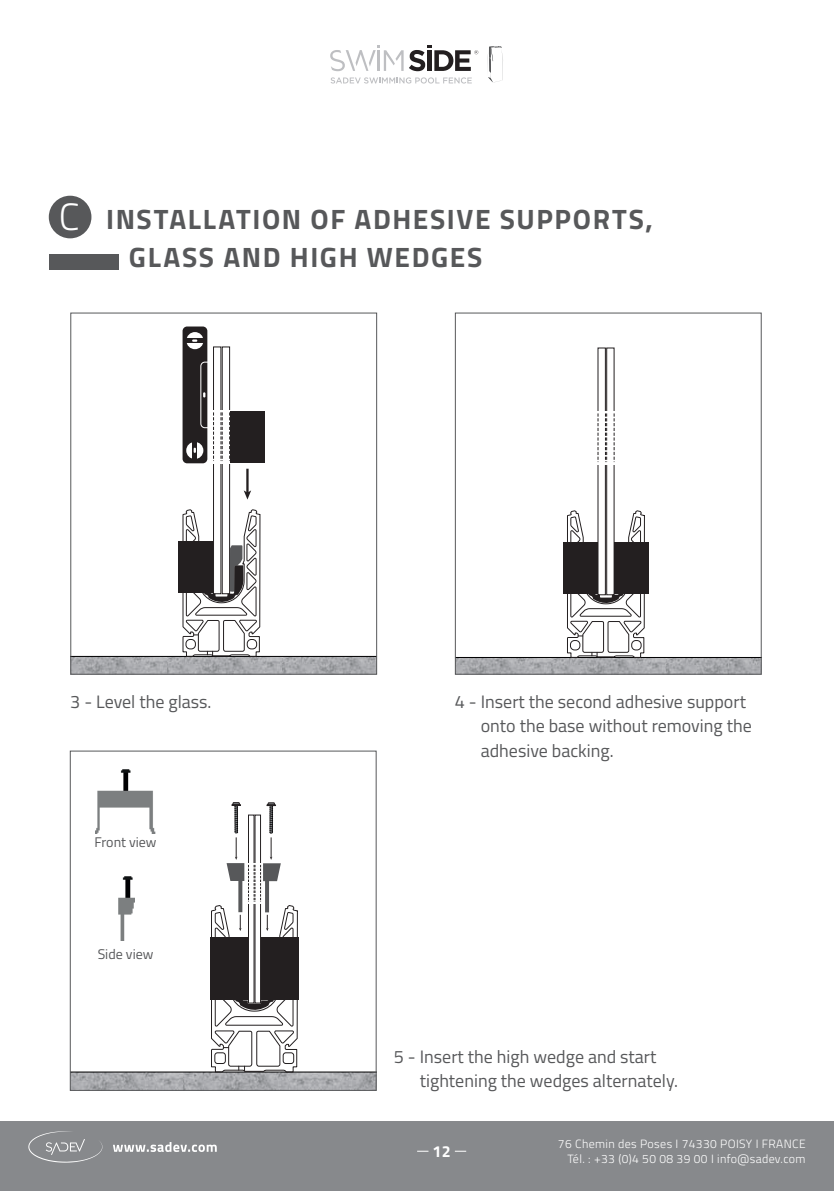
<style>
.page{position:relative;width:834px;height:1191px;background:#fff}
.page>*{position:absolute;margin:0;border:0;box-sizing:border-box;transform-origin:0 0}
.t1{font:300 38px "Titillium Web";color:#fff}
.t2{font:700 28px/38px "Titillium Web";letter-spacing:.06em;color:#57585a}
.t3{font:18px/24.6px "Titillium Web";color:#57585a}
.t4{font:700 16px "Titillium Web";color:#fff}
.t5{font:14px "Titillium Web";color:#57585a}
.t6{font:300 12px/14.4px "Titillium Web";letter-spacing:.03em;color:#fff;text-align:right}
</style>
<div class="page">
<div style="left:0;top:1121px;width:833px;height:70px;background:#87898c"></div>
<svg style="left:28px;top:1131px;width:74px;height:31px"></svg>
<svg style="left:113px;top:1142px;width:104px;height:10px"></svg>
<svg style="left:487px;top:46px;width:16px;height:37px"></svg>
<svg style="left:330px;top:77px;width:141px;height:7px"></svg>
<svg style="left:330px;top:45px;width:73px;height:26px"></svg>
<svg style="left:409px;top:45px;width:69px;height:26px"></svg>
<svg style="left:72px;top:802px;width:302px;height:286px"></svg>
<div style="left:70px;top:750px;width:306px;height:340px;border:1px solid #57585a"></div>
<div style="left:49px;top:254px;width:69px;height:15px;background:#57585a"></div>
<div style="left:50px;top:196px;width:41px;height:41px;background:#57585a;border-radius:50%"></div>
<div style="left:49px;top:196px;width:42px;height:42px;border:2px solid #57585a;border-radius:50%"></div>
<div style="left:606px;top:348px;width:8px;height:247px;border:1px solid #231f20"></div>
<div style="left:589px;top:411px;width:31px;height:54px;background:#fff"></div>
<svg style="left:457px;top:413px;width:302px;height:259px"></svg>
<div style="left:563px;top:542px;width:34px;height:51px;background:#231f20"></div>
<div style="left:614px;top:542px;width:34px;height:51px;background:#231f20"></div>
<div style="left:455px;top:312px;width:306px;height:362px;border:1px solid #57585a"></div>
<div style="left:222px;top:347px;width:8px;height:247px;border:1px solid #231f20"></div>
<div style="left:213px;top:347px;width:8px;height:247px;border:1px solid #231f20"></div>
<div style="left:182px;top:326px;width:25px;height:137px;background:#231f20;border-radius:5px"></div>
<div style="left:186px;top:332px;width:17px;height:17px;background:#fff;border-radius:50%"></div>
<div style="left:186px;top:338px;width:18px;height:5px;background:#231f20"></div>
<svg style="left:192px;top:339px;width:5px;height:3px"></svg>
<svg style="left:72px;top:362px;width:303px;height:310px"></svg>
<div style="left:70px;top:312px;width:307px;height:362px;border:1px solid #57585a"></div>
<img style="left:96px;top:769px;width:62px;height:64px">
<img style="left:109px;top:875px;width:25px;height:65px">
<h1 class="t1" style="left:59px;top:200px;width:22px">C</h1>
<h2 class="t2" style="left:129px;top:203px;width:525px;text-indent:-23px">INSTALLATION OF ADHESIVE SUPPORTS,<br>GLASS AND HIGH WEDGES</h2>
<p class="t3" style="left:70px;top:691px;width:143px">3 - Level the glass.</p>
<p class="t3" style="left:480px;top:691px;width:272px;text-indent:-26px">4 - Insert the second adhesive support onto the base without removing the adhesive backing.</p>
<p class="t5" style="left:94px;top:836px;width:64px">Front view</p>
<p class="t5" style="left:98px;top:948px;width:57px">Side view</p>
<p class="t3" style="left:420px;top:1046px;width:259px;line-height:24px;text-indent:-26px">5 - Insert the high wedge and start tightening the wedges alternately.</p>
<p class="t4" style="left:432px;top:1144px;width:20px">12</p>
<p class="t6" style="left:558px;top:1137px;width:249px">76 Chemin des Poses I 74330 POISY I FRANCE<br>Tél. : +33 (0)4 50 08 39 00 I info@sadev.com</p>
</div>
